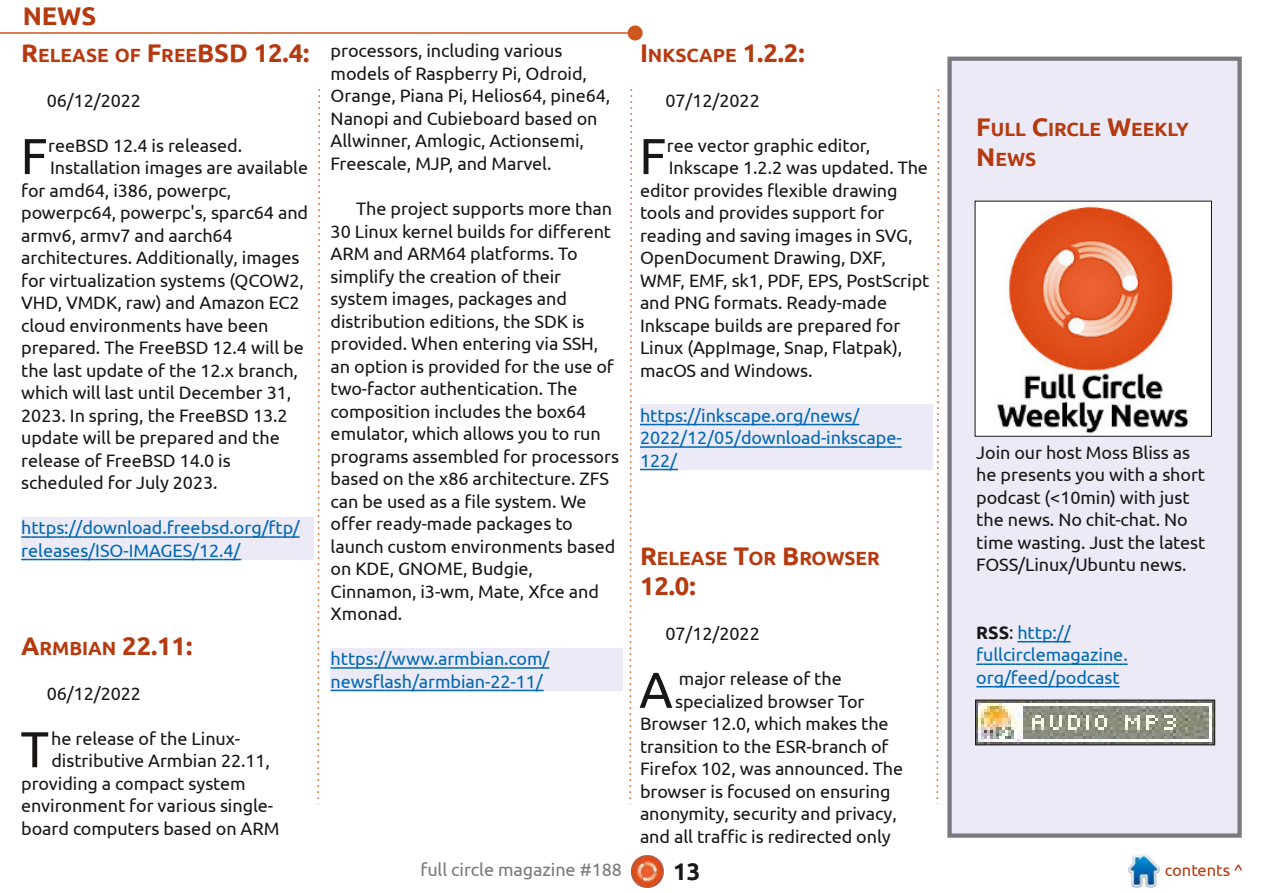
<style>
.page{position:relative;width:1263px;height:893px;background:#fff}
.page>*{position:absolute;margin:0;border:0;box-sizing:border-box;transform-origin:0 0}
.t1{font:50.4px "Ubuntu";color:#181715}
.t2{font:700 25.5px "Ubuntu";letter-spacing:-.005em;color:#b53a10}
.t3{font:700 24px "Ubuntu";color:#181715}
.t4{font:700 19.2px/30.6px "Ubuntu";color:#b53a10}
.t5{font:18px/22.5px "Ubuntu";letter-spacing:-.005em;color:#181715}
.t6{font:18px/22.5px "Ubuntu";letter-spacing:-.005em;color:#0068b2}
.t7{font:18px "Ubuntu";letter-spacing:-.005em;color:#79797f}
.t8{font:16.5px "Ubuntu";letter-spacing:-.005em;color:#b53a10}
.s1{font-size:25.5px}
.s2{font-size:19.2px}
.s3{font-weight:700;color:#181715}
.s4{color:#181715}
</style>
<div class="page">
<img style="left:631px;top:855px;width:33px;height:33px">
<img style="left:1128px;top:855px;width:32px;height:32px">
<hr style="left:0;top:32px;width:635px;height:2px;background:#cd581e">
<div style="left:628px;top:25px;width:15px;height:15px;background:#cd581e;border-radius:50%"></div>
<svg style="left:629px;top:89px;width:4px;height:715px"></svg>
<svg style="left:317px;top:89px;width:3px;height:715px"></svg>
<svg style="left:936px;top:89px;width:4px;height:715px"></svg>
<div style="left:21px;top:517px;width:293px;height:43px;background:#ebeaf6"></div>
<div style="left:331px;top:648px;width:292px;height:43px;background:#ebeaf6"></div>
<div style="left:640px;top:405px;width:292px;height:65px;background:#ebeaf6"></div>
<svg style="left:21px;top:536px;width:279px;height:2px"></svg>
<svg style="left:21px;top:559px;width:220px;height:1px"></svg>
<svg style="left:331px;top:667px;width:218px;height:2px"></svg>
<svg style="left:331px;top:690px;width:213px;height:1px"></svg>
<svg style="left:640px;top:424px;width:219px;height:1px"></svg>
<svg style="left:640px;top:446px;width:262px;height:2px"></svg>
<svg style="left:640px;top:469px;width:38px;height:1px"></svg>
<div style="left:949px;top:59px;width:290px;height:777px;background:#ebeaf6"></div>
<div style="left:947px;top:57px;width:295px;height:781px;border:4px solid #79797f"></div>
<svg style="left:1017px;top:641px;width:54px;height:1px"></svg>
<svg style="left:976px;top:663px;width:152px;height:2px"></svg>
<svg style="left:976px;top:686px;width:143px;height:1px"></svg>
<img style="left:977px;top:203px;width:232px;height:231px">
<img style="left:977px;top:702px;width:236px;height:41px">
<div style="left:975px;top:700px;width:240px;height:45px;border:1px solid #181715"></div>
<h2 class="t2" style="left:23px;top:1px;width:75px">NEWS</h2>
<p class="t4" style="left:21px;top:39px;width:290px"><span class="s1">R</span>ELEASE OF <span class="s1">F</span>REE<span class="s1">BSD 12.4:</span></p>
<p class="t5" style="left:47px;top:89px;width:96px">06/12/2022</p>
<h1 class="t1" style="left:21px;top:127px;width:29px">F</h1>
<p class="t5" style="left:48px;top:134px;width:195px">reeBSD 12.4 is released.</p>
<p class="t5" style="left:50px;top:156px;width:260px">Installation images are available</p>
<p class="t5" style="left:21px;top:179px;width:212px">for amd64, i386, powerpc,</p>
<p class="t5" style="left:21px;top:201px;width:288px">powerpc64, powerpc's, sparc64 and</p>
<p class="t5" style="left:21px;top:224px;width:213px">armv6, armv7 and aarch64</p>
<p class="t5" style="left:21px;top:246px;width:280px">architectures. Additionally, images</p>
<p class="t5" style="left:21px;top:269px;width:284px">for virtualization systems (QCOW2,</p>
<p class="t5" style="left:21px;top:291px;width:280px">VHD, VMDK, raw) and Amazon EC2</p>
<p class="t5" style="left:21px;top:314px;width:249px">cloud environments have been</p>
<p class="t5" style="left:21px;top:336px;width:284px">prepared. The FreeBSD 12.4 will be</p>
<p class="t5" style="left:21px;top:359px;width:278px">the last update of the 12.x branch,</p>
<p class="t5" style="left:21px;top:381px;width:272px">which will last until December 31,</p>
<p class="t5" style="left:21px;top:404px;width:268px">2023. In spring, the FreeBSD 13.2</p>
<p class="t5" style="left:21px;top:426px;width:260px">update will be prepared and the</p>
<p class="t5" style="left:21px;top:449px;width:211px">release of FreeBSD 14.0 is</p>
<p class="t5" style="left:21px;top:471px;width:198px">scheduled for July 2023.</p>
<p class="t6" style="left:21px;top:516px;width:280px">https://download.freebsd.org/ftp/ releases/ISO-IMAGES/12.4/</p>
<h2 class="t2" style="left:21px;top:631px;width:173px">A<span class="s2">RMBIAN</span> 22.11:</h2>
<p class="t5" style="left:47px;top:682px;width:96px">06/12/2022</p>
<h1 class="t1" style="left:21px;top:720px;width:30px">T</h1>
<p class="t5" style="left:51px;top:727px;width:191px">he release of the Linux-</p>
<p class="t5" style="left:51px;top:749px;width:220px">distributive Armbian 22.11,</p>
<p class="t5" style="left:21px;top:772px;width:226px">providing a compact system</p>
<p class="t5" style="left:21px;top:794px;width:253px">environment for various single-</p>
<p class="t5" style="left:21px;top:817px;width:260px">board computers based on ARM</p>
<p class="t5" style="left:331px;top:40px;width:281px">processors, including various models of Raspberry Pi, Odroid,<br>Orange, Piana Pi, Helios64, pine64,<br>Nanopi and Cubieboard based on<br>Allwinner, Amlogic, Actionsemi,<br>Freescale, MJP, and Marvel.</p>
<p class="t5" style="left:331px;top:197px;width:290px;text-indent:26px">The project supports more than<br>30 Linux kernel builds for different<br>ARM and ARM64 platforms. To simplify the creation of their system images, packages and distribution editions, the SDK is provided. When entering via SSH, an option is provided for the use of two-factor authentication. The composition includes the box64 emulator, which allows you to run programs assembled for processors based on the x86 architecture. ZFS can be used as a file system. We offer ready-made packages to launch custom environments based on KDE, GNOME, Budgie,<br>Cinnamon, i3-wm, Mate, Xfce and<br>Xmonad.</p>
<p class="t6" style="left:331px;top:647px;width:220px">https://www.armbian.com/ newsflash/armbian-22-11/</p>
<h2 class="t2" style="left:640px;top:38px;width:166px">I<span class="s2">NKSCAPE</span> 1.2.2:</h2>
<p class="t5" style="left:665px;top:89px;width:96px">07/12/2022</p>
<h1 class="t1" style="left:639px;top:127px;width:29px">F</h1>
<p class="t5" style="left:667px;top:134px;width:205px">ree vector graphic editor,</p>
<p class="t5" style="left:669px;top:156px;width:261px">Inkscape 1.2.2 was updated. The</p>
<p class="t5" style="left:640px;top:179px;width:259px">editor provides flexible drawing</p>
<p class="t5" style="left:640px;top:201px;width:246px">tools and provides support for</p>
<p class="t5" style="left:640px;top:224px;width:274px">reading and saving images in SVG,</p>
<p class="t5" style="left:640px;top:246px;width:247px">OpenDocument Drawing, DXF,</p>
<p class="t5" style="left:640px;top:269px;width:291px">WMF, EMF, sk1, PDF, EPS, PostScript</p>
<p class="t5" style="left:640px;top:291px;width:249px">and PNG formats. Ready-made</p>
<p class="t5" style="left:640px;top:314px;width:262px">Inkscape builds are prepared for</p>
<p class="t5" style="left:640px;top:336px;width:264px">Linux (AppImage, Snap, Flatpak),</p>
<p class="t5" style="left:640px;top:359px;width:174px">macOS and Windows.</p>
<p class="t6" style="left:640px;top:404px;width:263px">https://inkscape.org/news/<br>2022/12/05/download-inkscape-<br>122/</p>
<p class="t4" style="left:640px;top:542px;width:241px"><span class="s1">R</span>ELEASE <span class="s1">T</span>OR <span class="s1">B</span>ROWSER</p>
<h2 class="t2" style="left:640px;top:572px;width:57px">12.0:</h2>
<p class="t5" style="left:665px;top:622px;width:96px">07/12/2022</p>
<h1 class="t1" style="left:639px;top:661px;width:35px">A</h1>
<p class="t5" style="left:679px;top:667px;width:164px">major release of the</p>
<p class="t5" style="left:675px;top:690px;width:191px">specialized browser Tor</p>
<p class="t5" style="left:640px;top:712px;width:250px">Browser 12.0, which makes the</p>
<p class="t5" style="left:640px;top:735px;width:250px">transition to the ESR-branch of</p>
<p class="t5" style="left:640px;top:757px;width:265px">Firefox 102, was announced. The</p>
<p class="t5" style="left:640px;top:780px;width:252px">browser is focused on ensuring</p>
<p class="t5" style="left:640px;top:802px;width:258px">anonymity, security and privacy,</p>
<p class="t5" style="left:640px;top:825px;width:252px">and all traffic is redirected only</p>
<p class="t4" style="left:976px;top:113px;width:214px"><span class="s1">F</span>ULL <span class="s1">C</span>IRCLE <span class="s1">W</span>EEKLY<br><span class="s1">N</span>EWS</p>
<p class="t5" style="left:976px;top:441px;width:231px">Join our host Moss Bliss as he presents you with a short podcast (&lt;10min) with just the news. No chit-chat. No time wasting. Just the latest<br>FOSS/Linux/Ubuntu news.</p>
<p class="t6" style="left:976px;top:621px;width:153px"><span class="s3">RSS</span><span class="s4">:</span> http:// fullcirclemagazine. org/feed/podcast</p>
<p class="t7" style="left:420px;top:859px;width:203px">full circle magazine #188</p>
<h3 class="t3" style="left:673px;top:857px;width:29px">13</h3>
<p class="t8" style="left:1165px;top:860px;width:80px">contents ^</p>
</div>
